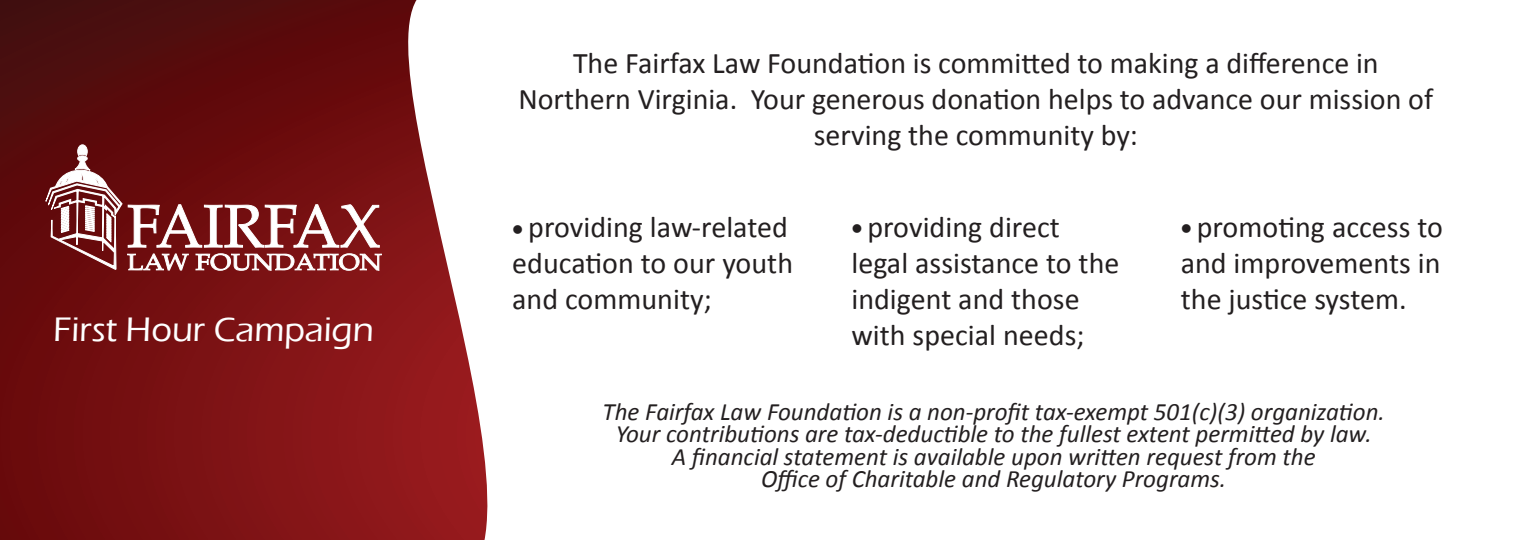
<style>
.page{position:relative;width:1530px;height:540px;background:#fff}
.page>*{position:absolute;margin:0;border:0;box-sizing:border-box;transform-origin:0 0}
.t1{font:500 35px "Eras ITC";color:#fff}
.t2{font:30px/36px "Calibri";color:#231f20}
.t3{font:italic 25px/22.5px "Calibri";color:#231f20;text-align:center}
</style>
<div class="page">
<svg style="left:0;top:0;width:280px;height:540px;background:#680d0f"></svg>
<svg style="left:280px;top:0;width:208px;height:540px"></svg>
<svg style="left:46px;top:144px;width:336px;height:127px;background:#8a3c3d"></svg>
<p class="t1" style="left:53px;top:310px;width:322px">First Hour Campaign</p>
<p class="t2" style="left:518px;top:45px;width:916px;text-align:center">The Fairfax Law Foundation is committed to making a difference in<br>Northern Virginia. Your generous donation helps to advance our mission of serving the community by:</p>
<p class="t2" style="left:512px;top:210px;width:282px">● providing law-related education to our youth and community;</p>
<p class="t2" style="left:851px;top:209px;width:270px">● providing direct legal assistance to the indigent and those with special needs;</p>
<p class="t2" style="left:1181px;top:209px;width:264px;text-align:justify">● promoting access to and improvements in the justice system.</p>
<p class="t3" style="left:603px;top:399px;width:784px">The Fairfax Law Foundation is a non-profit tax-exempt 501(c)(3) organization.<br>Your contributions are tax-deductible to the fullest extent permitted by law.<br>A financial statement is available upon written request from the<br>Office of Charitable and Regulatory Programs.</p>
</div>
